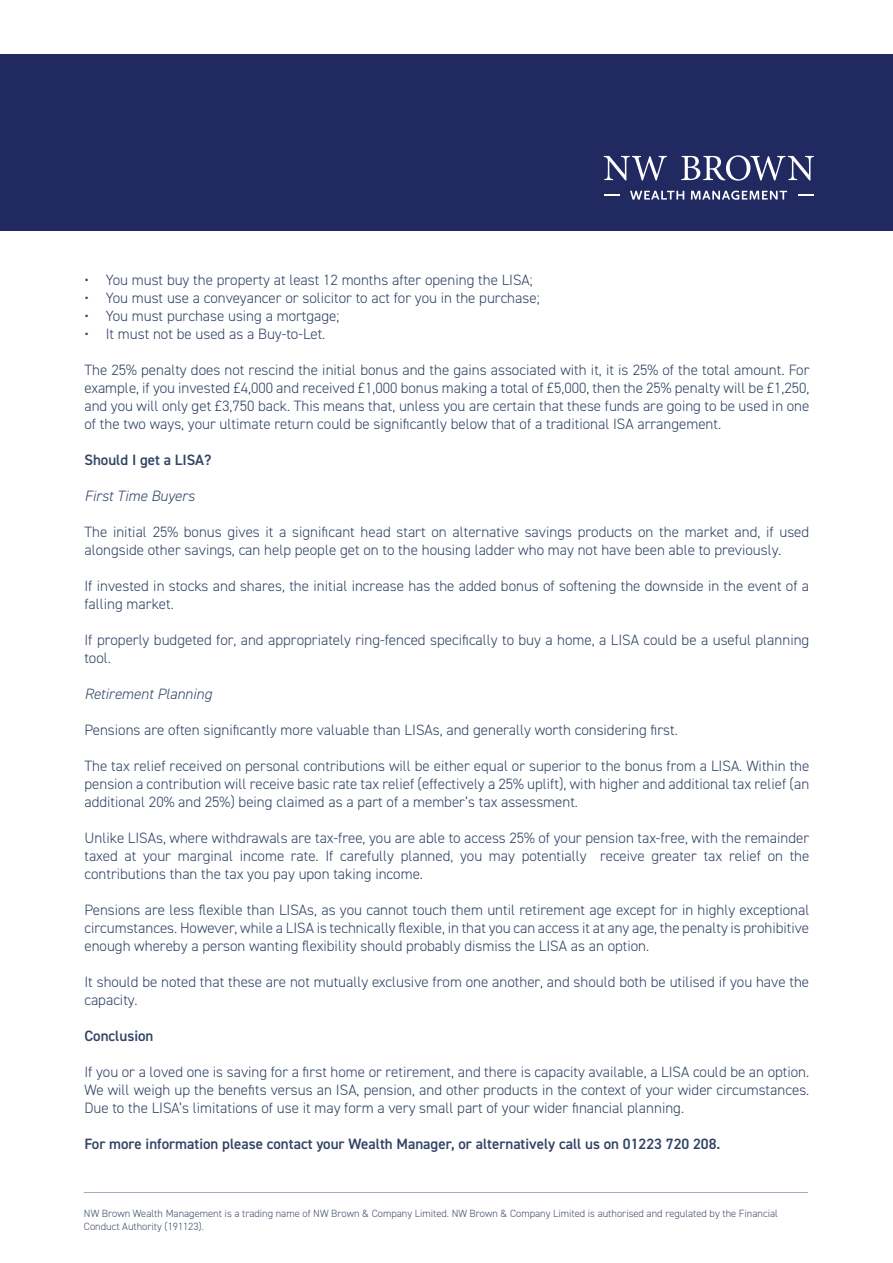
<style>
.page{position:relative;width:893px;height:1263px;background:#fff}
.page>*{position:absolute;margin:0;border:0;box-sizing:border-box;transform-origin:0 0}
.t1{font:300 15px/18px "DIN2014";color:#314364;text-align:justify}
.t2{font:600 15px "DIN2014";color:#314364}
.t3{font:italic 300 15px "DIN2014";color:#314364}
.t4{font:300 10.5px/12.6px "DIN2014";color:#424e6e}
</style>
<div class="page">
<hr style="left:84px;top:1192px;width:724px;height:1px;background:#9fb0c5">
<div style="left:0;top:54px;width:893px;height:177px;background:#212961"></div>
<svg style="left:604px;top:194px;width:15px;height:2px"></svg>
<svg style="left:798px;top:194px;width:16px;height:2px"></svg>
<svg style="left:604px;top:156px;width:63px;height:24px"></svg>
<svg style="left:681px;top:155px;width:133px;height:26px"></svg>
<svg style="left:630px;top:191px;width:54px;height:9px"></svg>
<svg style="left:691px;top:191px;width:96px;height:9px"></svg>
<p class="t1" style="left:84px;top:271px;width:450px">• You must buy the property at least 12 months after opening the LISA;</p>
<p class="t1" style="left:84px;top:289px;width:457px">• You must use a conveyancer or solicitor to act for you in the purchase;</p>
<p class="t1" style="left:84px;top:307px;width:257px">• You must purchase using a mortgage;</p>
<p class="t1" style="left:84px;top:325px;width:243px">• It must not be used as a Buy-to-Let.</p>
<p class="t1" style="left:84px;top:361px;width:726px">The 25% penalty does not rescind the initial bonus and the gains associated with it, it is 25% of the total amount. For example, if you invested £4,000 and received £1,000 bonus making a total of £5,000, then the 25% penalty will be £1,250, and you will only get £3,750 back. This means that, unless you are certain that these funds are going to be used in one of the two ways, your ultimate return could be significantly below that of a traditional ISA arrangement.</p>
<p class="t2" style="left:84px;top:450px;width:129px">Should I get a LISA?</p>
<p class="t3" style="left:84px;top:487px;width:112px">First Time Buyers</p>
<p class="t1" style="left:84px;top:523px;width:726px">The initial 25% bonus gives it a significant head start on alternative savings products on the market and, if used alongside other savings, can help people get on to the housing ladder who may not have been able to previously.</p>
<p class="t1" style="left:84px;top:577px;width:726px">If invested in stocks and shares, the initial increase has the added bonus of softening the downside in the event of a falling market.</p>
<p class="t1" style="left:84px;top:631px;width:726px">If properly budgeted for, and appropriately ring-fenced specifically to buy a home, a LISA could be a useful planning tool.</p>
<p class="t3" style="left:84px;top:685px;width:129px">Retirement Planning</p>
<p class="t1" style="left:84px;top:721px;width:595px">Pensions are often significantly more valuable than LISAs, and generally worth considering first.</p>
<p class="t1" style="left:84px;top:757px;width:726px">The tax relief received on personal contributions will be either equal or superior to the bonus from a LISA. Within the pension a contribution will receive basic rate tax relief (effectively a 25% uplift), with higher and additional tax relief (an additional 20% and 25%) being claimed as a part of a member’s tax assessment.</p>
<p class="t1" style="left:84px;top:829px;width:726px">Unlike LISAs, where withdrawals are tax-free, you are able to access 25% of your pension tax-free, with the remainder taxed at your marginal income rate. If carefully planned, you may potentially receive greater tax relief on the contributions than the tax you pay upon taking income.</p>
<p class="t1" style="left:84px;top:901px;width:726px">Pensions are less flexible than LISAs, as you cannot touch them until retirement age except for in highly exceptional circumstances. However, while a LISA is technically flexible, in that you can access it at any age, the penalty is prohibitive enough whereby a person wanting flexibility should probably dismiss the LISA as an option.</p>
<p class="t1" style="left:84px;top:973px;width:726px">It should be noted that these are not mutually exclusive from one another, and should both be utilised if you have the capacity.</p>
<p class="t2" style="left:84px;top:1026px;width:71px">Conclusion</p>
<p class="t1" style="left:84px;top:1063px;width:726px">If you or a loved one is saving for a first home or retirement, and there is capacity available, a LISA could be an option.<br>We will weigh up the benefits versus an ISA, pension, and other products in the context of your wider circumstances.<br>Due to the LISA’s limitations of use it may form a very small part of your wider financial planning.</p>
<p class="t2" style="left:84px;top:1134px;width:637px">For more information please contact your Wealth Manager, or alternatively call us on 01223 720 208.</p>
<p class="t4" style="left:84px;top:1207px;width:695px">NW Brown Wealth Management is a trading name of NW Brown &amp; Company Limited. NW Brown &amp; Company Limited is authorised and regulated by the Financial<br>Conduct Authority (191123).</p>
</div>
